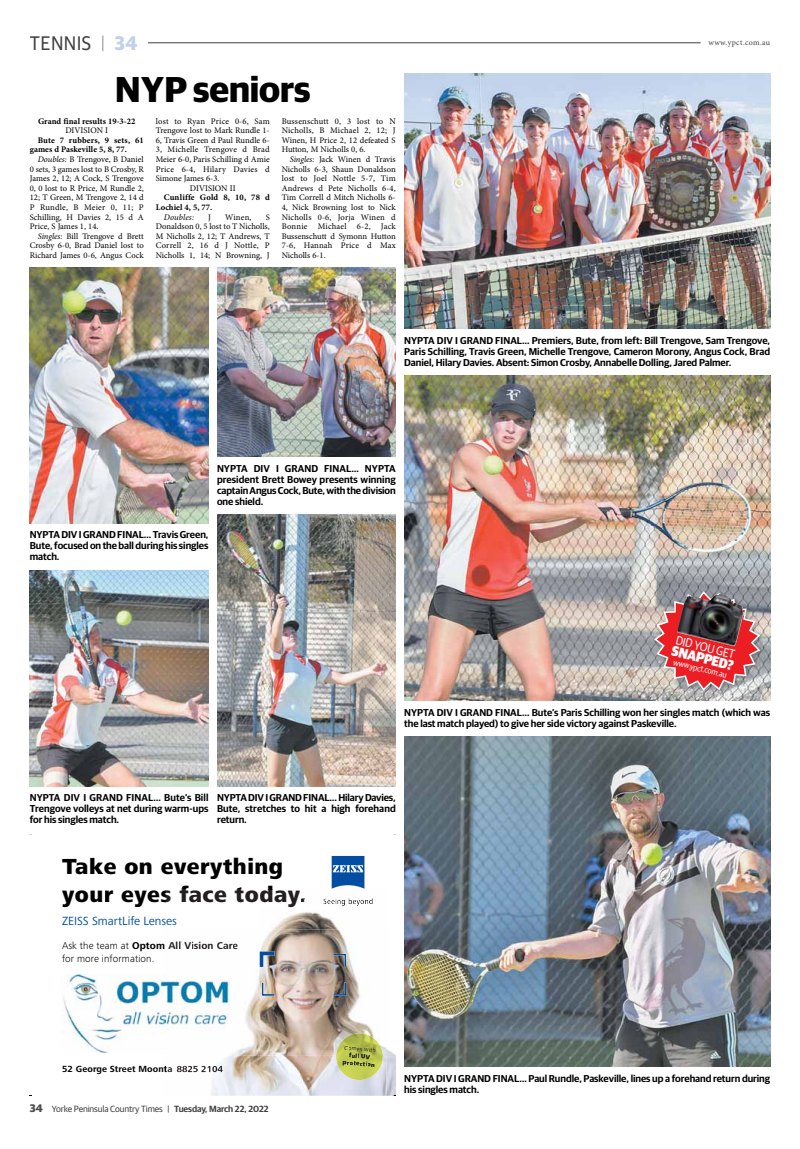
<style>
.page{position:relative;width:800px;height:1149px;background:#fff}
.page>*{position:absolute;margin:0;border:0;box-sizing:border-box;transform-origin:0 0}
.t1{font:700 36px "Guardian Sans";letter-spacing:-.005em;color:#000}
.t2{font:800 22.6px/27.9px "ZEISS Frutiger Next W1 G";letter-spacing:.02em;color:#000}
.t3{font:19.7px "Guardian Sans";letter-spacing:.02em;color:#414042;scale:.95 1}
.t4{font:700 19.7px "Guardian Sans";color:#c2d1eb;scale:.95 1}
.t5{font:900 14.2px "Guardian Sans";color:#fff;scale:.9 1}
.t6{font:12.5px "Guardian Sans";color:#fff;scale:.9 1}
.t7{font:12.3px "ZEISS Frutiger Next W1 G";letter-spacing:-.005em;color:#034ea2}
.t8{font:300 10.3px/13.1px "ZEISS Frutiger Next W1 G";letter-spacing:.01em;color:#000}
.t9{font:600 10px/11px "Guardian Sans";letter-spacing:-.005em;color:#000;text-align:justify}
.t10{font:700 9.2px "ZEISS Frutiger Next W1 G";letter-spacing:.01em;color:#000}
.t11{font:9px "Guardian Sans";letter-spacing:-.015em;color:#414042}
.t12{font:8.6px/9.6px "Minion Pro";color:#000;text-align:justify}
.t13{font:700 8.6px/9.6px "Minion Pro";letter-spacing:.005em;color:#000}
.t14{font:8.6px "Minion Pro";letter-spacing:.02em;color:#000}
.t15{font:italic 8.6px "Minion Pro";letter-spacing:.01em;color:#000}
.t16{font:8.5px "Guardian Sans";color:#fff;scale:.9 1}
.t17{font:8px "Minion Pro";letter-spacing:.04em;color:#414042}
.t18{font:800 6.3px "ZEISS Frutiger Next W1 G";color:#14181a}
.t19{font:6.3px "ZEISS Frutiger Next W1 G";color:#14181a}
.s1{font-weight:100;color:#414042}
.s2{font-style:italic}
.s3{color:#231f20}
.s4{font-weight:700}
.s5{font-weight:700;color:#231f20}
.s6{font-weight:700;font-size:11px;color:#4d4d4f}
.s7{font-weight:600}
</style>
<div class="page">
<hr style="left:113px;top:43px;width:587px;height:1px;background:#414042">
<div style="left:30px;top:34px;width:118px;height:20px;background:#fff"></div>
<svg style="left:30px;top:834px;width:365px;height:236px"></svg>
<svg style="left:260px;top:951px;width:14px;height:15px"></svg>
<svg style="left:262px;top:982px;width:12px;height:13px"></svg>
<svg style="left:333px;top:953px;width:13px;height:13px"></svg>
<svg style="left:333px;top:982px;width:13px;height:13px"></svg>
<svg style="left:331px;top:855px;width:33px;height:33px"></svg>
<svg style="left:323px;top:898px;width:49px;height:5px"></svg>
<img style="left:165px;top:888px;width:95px;height:167px">
<svg style="left:167px;top:918px;width:10px;height:6px"></svg>
<img style="left:260px;top:903px;width:126px;height:26px">
<img style="left:260px;top:888px;width:40px;height:18px">
<img style="left:386px;top:888px;width:9px;height:206px">
<svg style="left:217px;top:941px;width:20px;height:7px"></svg>
<img style="left:192px;top:941px;width:22px;height:7px">
<img style="left:62px;top:973px;width:167px;height:79px">
<svg style="left:168px;top:940px;width:23px;height:8px"></svg>
<img style="left:260px;top:1040px;width:126px;height:15px">
<svg style="left:335px;top:1032px;width:48px;height:38px;background:#c1c96d"></svg>
<img style="left:176px;top:1070px;width:210px;height:24px">
<img style="left:177px;top:1065px;width:45px;height:4px">
<img style="left:177px;top:1069px;width:45px;height:2px">
<svg style="left:165px;top:1065px;width:7px;height:5px"></svg>
<img style="left:404px;top:74px;width:366px;height:254px">
<img style="left:404px;top:375px;width:366px;height:325px">
<img style="left:404px;top:736px;width:366px;height:330px">
<img style="left:217px;top:268px;width:178px;height:188px">
<img style="left:217px;top:514px;width:178px;height:272px">
<img style="left:30px;top:268px;width:178px;height:255px">
<img style="left:30px;top:570px;width:178px;height:216px">
<img style="left:637px;top:573px;width:134px;height:128px">
<svg style="left:654px;top:591px;width:106px;height:99px;background:#ce686c"></svg>
<img style="left:677px;top:594px;width:68px;height:52px">
<h3 class="t4" style="left:101px;top:28px;width:40px"><span class="s1">|</span> 34</h3>
<h3 class="t3" style="left:30px;top:29px;width:66px">TENNIS</h3>
<p class="t17" style="left:708px;top:39px;width:63px">www.ypct.com.au</p>
<h1 class="t1" style="left:115px;top:63px;width:197px">NYP seniors</h1>
<p class="t13" style="left:38px;top:117px;width:99px">Grand final results 19-3-22</p>
<p class="t12" style="left:65px;top:126px;width:44px">DIVISION I</p>
<p class="t13" style="left:30px;top:136px;width:115px;text-indent:8px">Bute 7 rubbers, 9 sets, 61 games d Paskeville 5, 8, 77.</p>
<p class="t12" style="left:30px;top:155px;width:115px;text-indent:8px"><span class="s2">Doubles:</span> B Trengove, B Daniel 0 sets, 3 games lost to B Crosby, R James 2, 12; A Cock, S Trengove 0, 0 lost to R Price, M Rundle 2, 12; T Green, M Trengove 2, 14 d P Rundle, B Meier 0, 11; P Schilling, H Davies 2, 15 d A Price, S James 1, 14.</p>
<p class="t12" style="left:30px;top:232px;width:115px;text-indent:8px"><span class="s2">Singles:</span> Bill Trengove d Brett Crosby 6-0, Brad Daniel lost to Richard James 0-6, Angus Cock</p>
<p class="t14" style="left:156px;top:117px;width:115px">lost to Ryan Price 0-6, Sam</p>
<p class="t12" style="left:156px;top:126px;width:115px">Trengove lost to Mark Rundle 1-</p>
<p class="t12" style="left:156px;top:136px;width:115px">6, Travis Green d Paul Rundle 6-</p>
<p class="t12" style="left:156px;top:145px;width:115px">3, Michelle Trengove d Brad</p>
<p class="t12" style="left:156px;top:155px;width:115px">Meier 6-0, Paris Schilling d Amie</p>
<p class="t14" style="left:156px;top:165px;width:115px">Price 6-4, Hilary Davies d</p>
<p class="t12" style="left:156px;top:174px;width:65px">Simone James 6-3.</p>
<p class="t12" style="left:190px;top:184px;width:47px">DIVISION II</p>
<p class="t13" style="left:156px;top:193px;width:115px;text-indent:8px">Cunliffe Gold 8, 10, 78 d<br>Lochiel 4, 5, 77.</p>
<p class="t15" style="left:164px;top:211px;width:32px">Doubles:</p>
<p class="t12" style="left:208px;top:213px;width:4px">J</p>
<p class="t12" style="left:225px;top:213px;width:28px">Winen,</p>
<p class="t12" style="left:156px;top:213px;width:115px;text-indent:110px">S Donaldson 0, 5 lost to T Nicholls, M Nicholls 2, 12; T Andrews, T Correll 2, 16 d J Nottle, P Nicholls 1, 14; N Browning, J</p>
<p class="t12" style="left:282px;top:117px;width:115px">Bussenschutt 0, 3 lost to N Nicholls, B Michael 2, 12; J Winen, H Price 2, 12 defeated S Hutton, M Nicholls 0, 6.</p>
<p class="t12" style="left:282px;top:155px;width:115px;text-indent:8px"><span class="s2">Singles:</span> Jack Winen d Travis Nicholls 6-3, Shaun Donaldson lost to Joel Nottle 5-7, Tim Andrews d Pete Nicholls 6-4, Tim Correll d Mitch Nicholls 6- 4, Nick Browning lost to Nick Nicholls 0-6, Jorja Winen d Bonnie Michael 6-2, Jack Bussenschutt d Symonn Hutton 7-6, Hannah Price d Max Nicholls 6-1.</p>
<p class="t9" style="left:404px;top:335px;width:367px">NYPTA DIV I GRAND FINAL… Premiers, Bute, from left: Bill Trengove, Sam Trengove, Paris Schilling, Travis Green, Michelle Trengove, Cameron Morony, Angus Cock, Brad Daniel, Hilary Davies. Absent: Simon Crosby, Annabelle Dolling, Jared Palmer.</p>
<p class="t9" style="left:217px;top:464px;width:180px">NYPTA DIV I GRAND FINAL… NYPTA president Brett Bowey presents winning captain Angus Cock, Bute, with the division one shield.</p>
<p class="t9" style="left:30px;top:529px;width:180px">NYPTA DIV I GRAND FINAL… Travis Green, Bute, focused on the ball during his singles match.</p>
<h3 class="t6" style="left:678px;top:630px;width:69px;rotate:14deg">DID YOU GET</h3>
<h3 class="t5" style="left:673px;top:645px;width:72px;rotate:14deg">SNAPPED?</h3>
<p class="t16" style="left:675px;top:655px;width:62px;rotate:14deg">www.ypct.com.au</p>
<p class="t9" style="left:404px;top:707px;width:367px">NYPTA DIV I GRAND FINAL… Bute’s Paris Schilling won her singles match (which was the last match played) to give her side victory against Paskeville.</p>
<p class="t9" style="left:30px;top:792px;width:180px">NYPTA DIV I GRAND FINAL… Bute’s Bill Trengove volleys at net during warm-ups for his singles match.</p>
<p class="t9" style="left:217px;top:792px;width:180px">NYPTA DIV I GRAND FINAL… Hilary Davies, Bute, stretches to hit a high forehand return.</p>
<h2 class="t2" style="left:235px;top:854px;width:49px;text-indent:-173px">T<span class="s3">a</span>ke on everything t</h2>
<p class="t8" style="left:62px;top:939px;width:177px">Ask the team at <span class="s4">Optom</span> <span class="s5">All Vision Care </span>for more information.</p>
<h2 class="t2" style="left:62px;top:882px;width:245px">your eyes f<span class="s3">ace oday.</span></h2>
<h3 class="t7" style="left:62px;top:913px;width:116px">ZEISS SmartLife Lenses</h3>
<p class="t10" style="left:62px;top:1063px;width:112px">52 George Street Moon<span class="s3">ta</span></p>
<p class="t11" style="left:30px;top:1102px;width:240px"><span class="s6">34</span> Yorke Peninsula Country Times | <span class="s7">Tuesday, March 22, 2022</span></p>
<p class="t19" style="left:345px;top:1043px;width:33px;rotate:5deg">Comes with</p>
<p class="t18" style="left:343px;top:1059px;width:34px;rotate:5deg">protection</p>
<p class="t18" style="left:349px;top:1052px;width:23px;rotate:5deg">full UV</p>
<p class="t9" style="left:404px;top:1073px;width:367px">NYPTA DIV I GRAND FINAL… Paul Rundle, Paskeville, lines up a forehand return during his singles match.</p>
</div>
